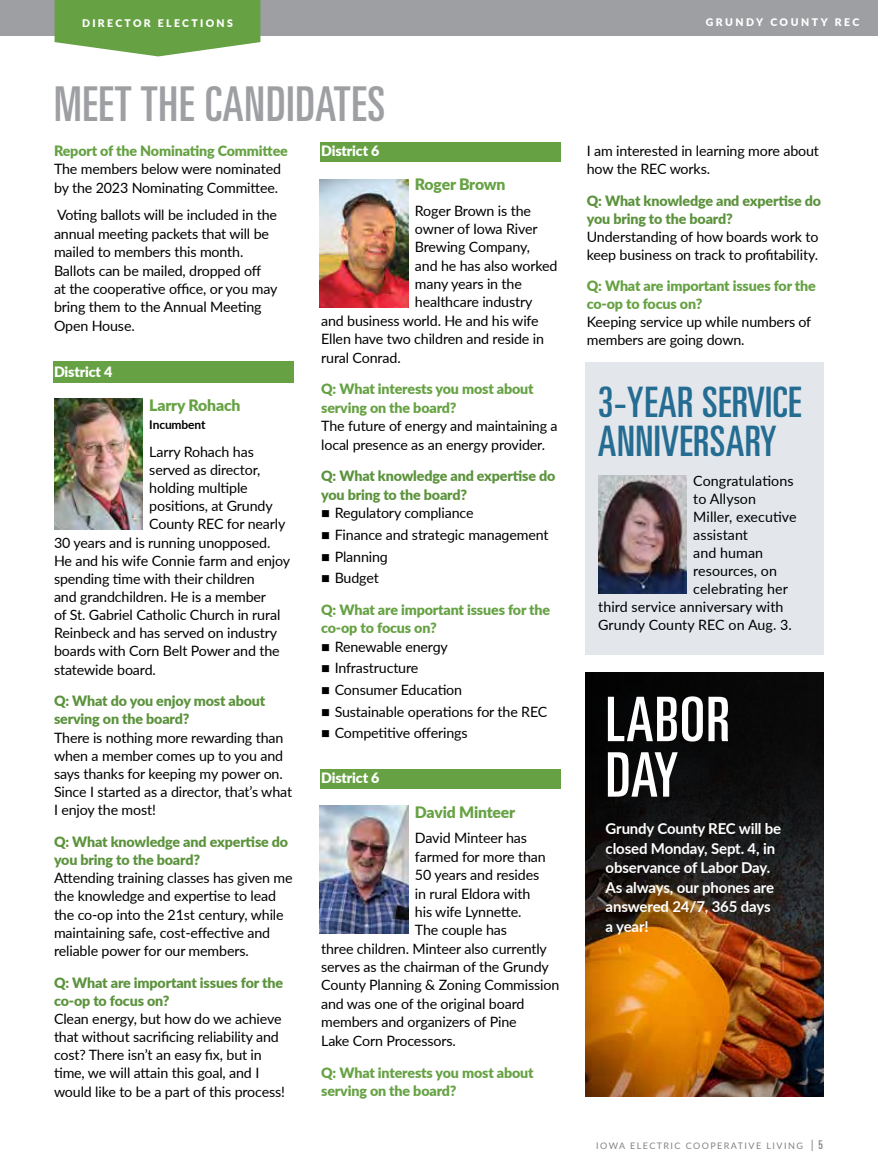
<style>
.page{position:relative;width:878px;height:1175px;background:#fff}
.page>*{position:absolute;margin:0;border:0;box-sizing:border-box;transform-origin:0 0}
.t1{font:ultra-condensed 61.5px/55.5px "Univers LT Std";letter-spacing:.02em;color:#fff}
.t2{font:ultra-condensed 48px "Univers LT Std";letter-spacing:.02em;color:#9d9fa2}
.t3{font:ultra-condensed 42px/39px "Univers LT Std";letter-spacing:.01em;color:#256c92}
.t4{font:900 15.75px "Lato";letter-spacing:-.01em;color:#66a244}
.t5{font:700 15px/19.5px "Lato";letter-spacing:-.01em;color:#fff}
.t6{font:14.25px/18.1px "Lato";letter-spacing:-.01em;color:#000}
.t7{font:900 14.25px/18.1px "Lato";letter-spacing:-.01em;color:#5c933d}
.t8{font:900 14.25px/18.3px "Lato";letter-spacing:-.01em;color:#66a244}
.t9{font:900 14.25px "Lato";letter-spacing:-.01em;color:#fff}
.t10{font:700 12px "Lato";letter-spacing:-.01em;color:#000}
.t11{font:900 10.5px "Lato";letter-spacing:.22em;color:#fff}
.t12{font:900 10.5px "Lato";letter-spacing:.24em;color:#fff}
.t13{font:9px "Lato";letter-spacing:.16em;color:#808285}
.s1{font-size:12px}
.s2{font-family:"Univers LT Std";font-stretch:ultra-condensed;font-size:12px}
</style>
<div class="page">
<div style="left:320px;top:142px;width:241px;height:19px;background:#66a244"></div>
<div style="left:320px;top:768px;width:241px;height:20px;background:#66a244"></div>
<div style="left:0;top:0;width:878px;height:35px;background:#9d9fa2"></div>
<svg style="left:55px;top:0;width:205px;height:56px;background:#78ad5a"></svg>
<div style="left:53px;top:361px;width:241px;height:21px;background:#66a244"></div>
<img style="left:54px;top:398px;width:88px;height:131px">
<img style="left:320px;top:179px;width:88px;height:128px">
<img style="left:320px;top:805px;width:88px;height:128px">
<img style="left:585px;top:672px;width:239px;height:424px">
<div style="left:585px;top:362px;width:239px;height:293px;background:#e3e7ec"></div>
<img style="left:598px;top:476px;width:88px;height:117px">
<p class="t11" style="left:82px;top:15px;width:152px">DIRECTOR ELECTIONS</p>
<h2 class="t2" style="left:54px;top:77px;width:333px">MEET THE CANDIDATES</h2>
<p class="t8" style="left:54px;top:141px;width:235px">Report of the Nominating Committee</p>
<p class="t6" style="left:54px;top:159px;width:228px">The members below were nominated by the 2023 Nominating Committee.</p>
<p class="t6" style="left:54px;top:205px;width:225px">Voting ballots will be included in the annual meeting packets that will be mailed to members this month.<br>Ballots can be mailed, dropped off<br>at the cooperative office, or you may bring them to the Annual Meeting<br>Open House.</p>
<p class="t9" style="left:54px;top:361px;width:60px">District 4</p>
<p class="t4" style="left:149px;top:393px;width:93px">Larry Rohach</p>
<p class="t10" style="left:149px;top:416px;width:58px">Incumbent</p>
<p class="t6" style="left:149px;top:442px;width:106px">Larry Rohach has</p>
<p class="t6" style="left:149px;top:460px;width:113px">served as director,</p>
<p class="t6" style="left:149px;top:478px;width:100px">holding multiple</p>
<p class="t6" style="left:149px;top:496px;width:125px">positions, at Grundy</p>
<p class="t6" style="left:149px;top:514px;width:138px">County REC for nearly</p>
<p class="t6" style="left:54px;top:532px;width:218px">30 years and is running unopposed.</p>
<p class="t6" style="left:54px;top:551px;width:238px">He and his wife Connie farm and enjoy</p>
<p class="t6" style="left:54px;top:569px;width:202px">spending time with their children</p>
<p class="t6" style="left:54px;top:587px;width:213px">and grandchildren. He is a member</p>
<p class="t6" style="left:54px;top:605px;width:228px">of St. Gabriel Catholic Church in rural</p>
<p class="t6" style="left:54px;top:623px;width:225px">Reinbeck and has served on industry</p>
<p class="t6" style="left:54px;top:641px;width:227px">boards with Corn Belt Power and the</p>
<p class="t6" style="left:54px;top:660px;width:103px">statewide board.</p>
<p class="t7" style="left:54px;top:691px;width:213px">Q: What do you enjoy most about serving on the board?</p>
<p class="t6" style="left:54px;top:727px;width:239px">There is nothing more rewarding than when a member comes up to you and says thanks for keeping my power on.<br>Since I started as a director, that’s what<br>I enjoy the most!</p>
<p class="t7" style="left:54px;top:832px;width:236px">Q: What knowledge and expertise do you bring to the board?</p>
<p class="t6" style="left:54px;top:868px;width:240px">Attending training classes has given me the knowledge and expertise to lead the co-op into the 21st century, while maintaining safe, cost-effective and reliable power for our members.</p>
<p class="t7" style="left:54px;top:972px;width:230px">Q: What are important issues for the co-op to focus on?</p>
<p class="t6" style="left:54px;top:1009px;width:232px">Clean energy, but how do we achieve that without sacrificing reliability and cost? There isn’t an easy fix, but in time, we will attain this goal, and I would like to be a part of this process!</p>
<p class="t9" style="left:321px;top:140px;width:60px">District 6</p>
<p class="t4" style="left:415px;top:173px;width:92px">Roger Brown</p>
<p class="t6" style="left:415px;top:201px;width:117px">Roger Brown is the</p>
<p class="t6" style="left:415px;top:219px;width:124px">owner of Iowa River</p>
<p class="t6" style="left:415px;top:237px;width:116px">Brewing Company,</p>
<p class="t6" style="left:415px;top:256px;width:144px">and he has also worked</p>
<p class="t6" style="left:415px;top:274px;width:108px">many years in the</p>
<p class="t6" style="left:415px;top:292px;width:119px">healthcare industry</p>
<p class="t6" style="left:321px;top:311px;width:219px">and business world. He and his wife</p>
<p class="t6" style="left:321px;top:329px;width:224px">Ellen have two children and reside in</p>
<p class="t6" style="left:321px;top:348px;width:81px">rural Conrad.</p>
<p class="t8" style="left:321px;top:379px;width:214px">Q: What interests you most about serving on the board?</p>
<p class="t6" style="left:321px;top:416px;width:238px">The future of energy and maintaining a local presence as an energy provider.</p>
<p class="t7" style="left:321px;top:466px;width:236px">Q: What knowledge and expertise do you bring to the board?</p>
<p class="t6" style="left:334px;top:501px;width:215px;line-height:21.6px">Regulatory compliance<br>Finance and strategic management<br>Planning<br>Budget</p>
<p class="t8" style="left:321px;top:600px;width:230px">Q: What are important issues for the co-op to focus on?</p>
<p class="t6" style="left:334px;top:635px;width:214px;line-height:21.6px">Renewable energy<br>Infrastructure<br>Consumer Education<br>Sustainable operations for the REC<br>Competitive offerings</p>
<p class="t9" style="left:321px;top:767px;width:60px">District 6</p>
<p class="t4" style="left:415px;top:800px;width:102px">David Minteer</p>
<p class="t6" style="left:415px;top:828px;width:113px">David Minteer has</p>
<p class="t6" style="left:415px;top:847px;width:132px">farmed for more than</p>
<p class="t6" style="left:415px;top:865px;width:126px">50 years and resides</p>
<p class="t6" style="left:415px;top:883px;width:117px">in rural Eldora with</p>
<p class="t6" style="left:415px;top:902px;width:108px">his wife Lynnette.</p>
<p class="t6" style="left:415px;top:920px;width:93px">The couple has</p>
<p class="t6" style="left:321px;top:938px;width:227px">three children. Minteer also currently</p>
<p class="t6" style="left:321px;top:957px;width:229px">serves as the chairman of the Grundy</p>
<p class="t6" style="left:321px;top:975px;width:240px">County Planning &amp; Zoning Commission</p>
<p class="t6" style="left:321px;top:994px;width:205px">and was one of the original board</p>
<p class="t6" style="left:321px;top:1012px;width:197px">members and organizers of Pine</p>
<p class="t6" style="left:321px;top:1030px;width:136px">Lake Corn Processors.</p>
<p class="t8" style="left:321px;top:1063px;width:214px">Q: What interests you most about serving on the board?</p>
<p class="t12" style="left:705px;top:15px;width:155px">GRUNDY COUNTY REC</p>
<p class="t6" style="left:586px;top:141px;width:234px">I am interested in learning more about how the REC works.</p>
<p class="t7" style="left:586px;top:191px;width:236px">Q: What knowledge and expertise do you bring to the board?</p>
<p class="t6" style="left:586px;top:227px;width:233px">Understanding of how boards work to keep business on track to profitability.</p>
<p class="t8" style="left:586px;top:276px;width:230px">Q: What are important issues for the co-op to focus on?</p>
<p class="t6" style="left:586px;top:312px;width:226px">Keeping service up while numbers of members are going down.</p>
<h3 class="t3" style="left:598px;top:382px;width:205px">3-YEAR SERVICE<br>ANNIVERSARY</h3>
<p class="t6" style="left:693px;top:471px;width:102px">Congratulations</p>
<p class="t6" style="left:693px;top:489px;width:64px">to Allyson</p>
<p class="t6" style="left:693px;top:507px;width:105px">Miller, executive</p>
<p class="t6" style="left:693px;top:525px;width:56px">assistant</p>
<p class="t6" style="left:693px;top:543px;width:71px">and human</p>
<p class="t6" style="left:693px;top:561px;width:85px">resources, on</p>
<p class="t6" style="left:693px;top:579px;width:96px">celebrating her</p>
<p class="t6" style="left:598px;top:597px;width:187px">third service anniversary with</p>
<p class="t6" style="left:598px;top:615px;width:195px">Grundy County REC on Aug. 3.</p>
<h1 class="t1" style="left:605px;top:691px;width:126px">LABOR<br>DAY</h1>
<p class="t5" style="left:605px;top:818px;width:177px">Grundy County REC will be closed Monday, Sept. 4, in observance of Labor Day.<br>As always, our phones are answered 24/7, 365 days a year!</p>
<p class="t13" style="left:596px;top:1139px;width:228px">IOWA ELECTRIC COOPERATIVE LIVING <span class="s1">|</span> <span class="s2">5</span></p>
</div>
